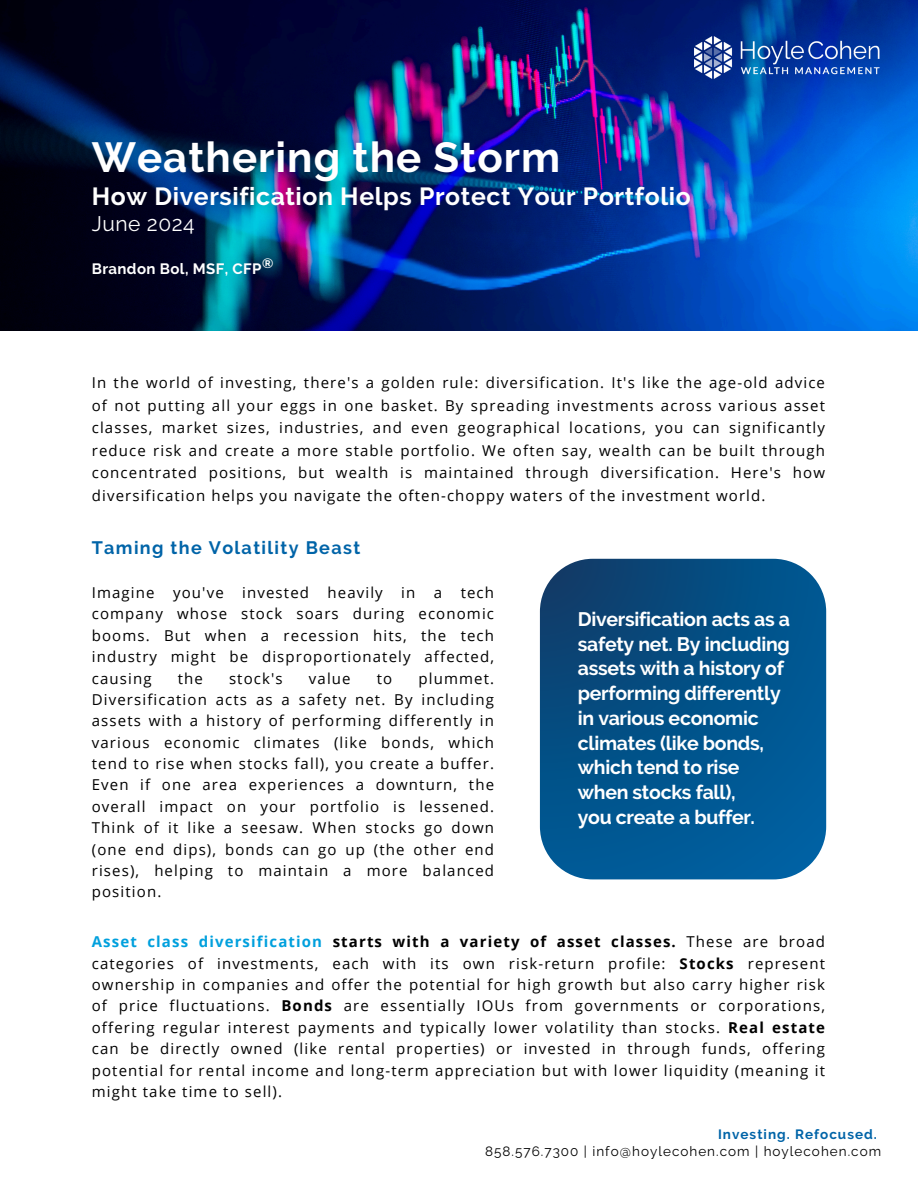
<style>
.page{position:relative;width:918px;height:1188px;background:#fff}
.page>*{position:absolute;margin:0;border:0;box-sizing:border-box;transform-origin:0 0}
.t1{font:700 42px "Raleway";letter-spacing:.025em;color:#fff}
.t2{font:700 24.75px "Raleway";letter-spacing:.025em;color:#fff}
.t3{font:21px "Raleway";letter-spacing:.025em;color:#fff}
.t4{font:700 19.5px/24.8px "Raleway";letter-spacing:-.015em;color:#fff}
.t5{font:700 18px "Raleway";letter-spacing:.075em;color:#0064a8}
.t6{font:15px/21.3px "Open Sans";letter-spacing:.075em;color:#000;text-align:justify}
.t7{font:700 15px "Raleway";letter-spacing:.025em;color:#fff}
.t8{font:13.5px "Raleway";letter-spacing:.075em;color:#000}
.t9{font:700 13.5px "Raleway";letter-spacing:.075em;color:#0064a8}
.t10{font:700 13.5px "Raleway";color:#fff}
.s1{font-weight:700;color:#00a0dd}
.s2{font-weight:700}
</style>
<div class="page">
<img style="left:0;top:0;width:918px;height:330px">
<img style="left:694px;top:36px;width:187px;height:43px">
<svg style="left:540px;top:559px;width:286px;height:320px;background:#0a578c"></svg>
<h4 class="t1" style="left:92px;top:133px;width:470px">Weathering the Storm</h4>
<h4 class="t2" style="left:92px;top:182px;width:600px">How Diversification Helps Protect Your Portfolio</h4>
<h4 class="t3" style="left:92px;top:211px;width:104px">June 2024</h4>
<h2 class="t7" style="left:92px;top:260px;width:171px">Brandon Bol, MSF, CFP</h2>
<h4 class="t10" style="left:262px;top:255px;width:13px">®</h4>
<h1 class="t6" style="left:92px;top:371px;width:735px;line-height:22.5px">In the world of investing, there's a golden rule: diversification. It's like the age-old advice of not putting all your eggs in one basket. By spreading investments across various asset classes, market sizes, industries, and even geographical locations, you can significantly reduce risk and create a more stable portfolio. We often say, wealth can be built through concentrated positions, but wealth is maintained through diversification. Here's how diversification helps you navigate the often-choppy waters of the investment world.</h1>
<h2 class="t5" style="left:92px;top:537px;width:270px">Taming the Volatility Beast</h2>
<h4 class="t6" style="left:92px;top:582px;width:404px">Imagine you've invested heavily in a tech company whose stock soars during economic booms. But when a recession hits, the tech industry might be disproportionately affected, causing</h4>
<p class="t4" style="left:578px;top:607px;width:214px">Diversification acts as a safety net. By including assets with a history of performing differently in various economic climates (like bonds, which tend to rise when stocks fall),<br>you create a buffer.</p>
<h4 class="t6" style="left:92px;top:667px;width:404px;text-indent:327px">plummet.<br>Diversification acts as a safety net. By including assets with a history of performing differently in various economic climates (like bonds, which tend to rise when stocks fall), you create a buffer.<br>Even if one area experiences a downturn, the overall impact on your portfolio is lessened.<br>Think of it like a seesaw. When stocks go down (one end dips), bonds can go up (the other end rises), helping to maintain a more balanced position.</h4>
<p class="t6" style="left:92px;top:931px;width:735px"><span class="s1">Asset class diversification</span> <span class="s2">starts with a variety of asset classes.</span> These are broad categories of investments, each with its own risk-return profile: <span class="s2">Stocks</span> represent ownership in companies and offer the potential for high growth but also carry higher risk of price fluctuations. <span class="s2">Bonds</span> are essentially IOUs from governments or corporations, offering regular interest payments and typically lower volatility than stocks. <span class="s2">Real estate </span>can be directly owned (like rental properties) or invested in through funds, offering potential for rental income and long-term appreciation but with lower liquidity (meaning it might take time to sell).</p>
<h4 class="t6" style="left:178px;top:667px;width:27px">the</h4>
<h4 class="t6" style="left:229px;top:667px;width:55px">stock's</h4>
<h4 class="t6" style="left:309px;top:667px;width:43px">value</h4>
<h4 class="t6" style="left:377px;top:667px;width:17px">to</h4>
<h3 class="t9" style="left:718px;top:1127px;width:160px">Investing. Refocused.</h3>
<p class="t8" style="left:485px;top:1144px;width:398px">858.576.7300 | info@hoylecohen.com | hoylecohen.com</p>
</div>
